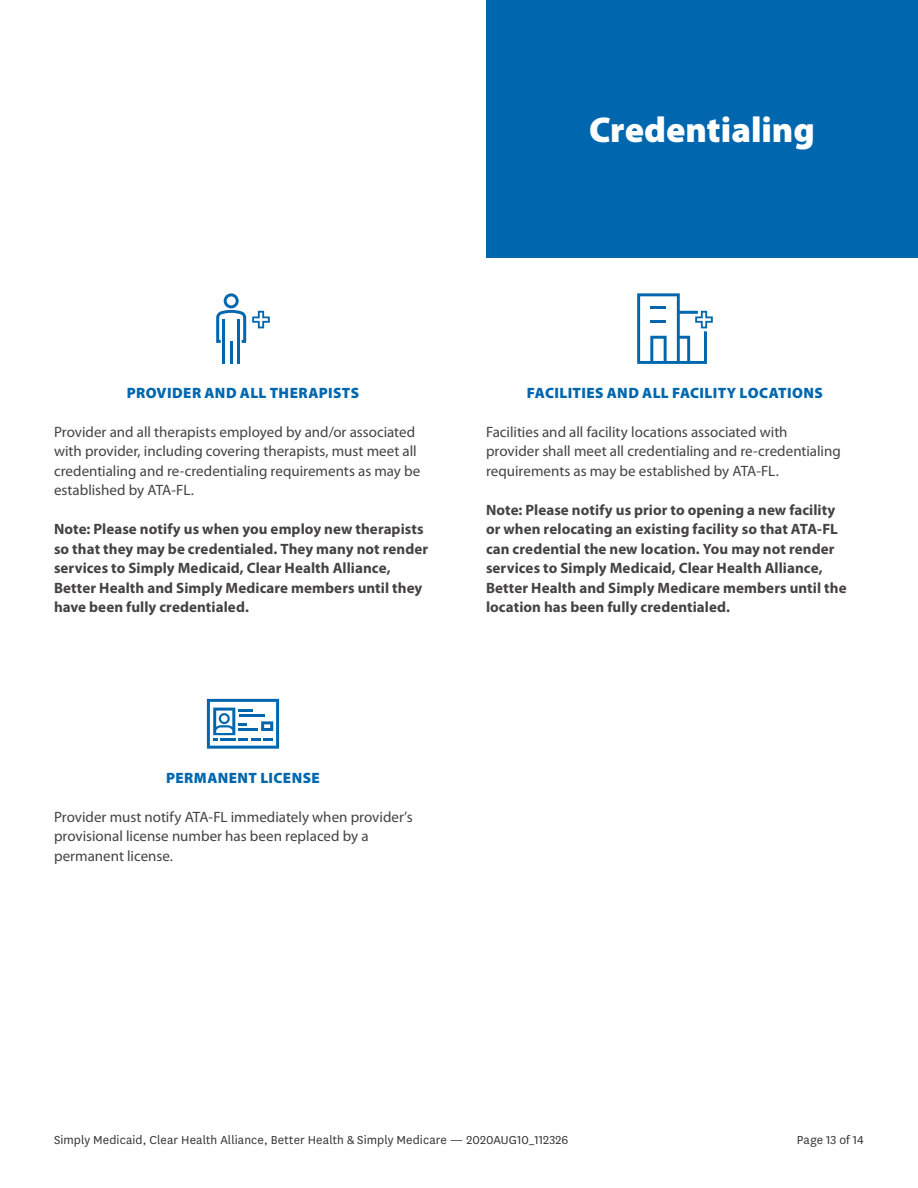
<style>
.page{position:relative;width:918px;height:1188px;background:#fff}
.page>*{position:absolute;margin:0;border:0;box-sizing:border-box;transform-origin:0 0}
.t1{font:900 36px "Myriad Pro";color:#fff}
.t2{font:700 15px/19.5px "Myriad Pro";letter-spacing:.005em;color:#444243}
.t3{font:15px/19.5px "Myriad Pro";color:#444243}
.t4{font:900 15px "Myriad Pro";letter-spacing:.025em;color:#0067af}
.t5{font:13.5px "National";letter-spacing:.005em;color:#323332}
</style>
<div class="page">
<div style="left:486px;top:0;width:432px;height:257px;background:#0067af"></div>
<svg style="left:216px;top:293px;width:30px;height:50px"></svg>
<hr style="left:222px;top:319px;width:3px;height:45px;background:#0067af">
<hr style="left:237px;top:319px;width:3px;height:45px;background:#0067af">
<hr style="left:230px;top:341px;width:3px;height:23px;background:#0067af">
<svg style="left:252px;top:311px;width:18px;height:17px"></svg>
<svg style="left:637px;top:293px;width:76px;height:71px"></svg>
<svg style="left:207px;top:699px;width:72px;height:50px"></svg>
<p class="t1" style="left:589px;top:109px;width:227px">Credentialing</p>
<p class="t4" style="left:127px;top:384px;width:234px">PROVIDER AND ALL THERAPISTS</p>
<p class="t3" style="left:54px;top:422px;width:368px">Provider and all therapists employed by and/or associated with provider, including covering therapists, must meet all credentialing and re-credentialing requirements as may be established by ATA-FL.</p>
<p class="t2" style="left:54px;top:519px;width:376px">Note: Please notify us when you employ new therapists so that they may be credentialed. They many not render services to Simply Medicaid, Clear Health Alliance, Better Health and Simply Medicare members until they have been fully credentialed.</p>
<p class="t4" style="left:527px;top:384px;width:298px">FACILITIES AND ALL FACILITY LOCATIONS</p>
<p class="t3" style="left:486px;top:422px;width:356px">Facilities and all facility locations associated with provider shall meet all credentialing and re-credentialing requirements as may be established by ATA-FL.</p>
<p class="t2" style="left:486px;top:500px;width:362px">Note: Please notify us prior to opening a new facility or when relocating an existing facility so that ATA-FL can credential the new location. You may not render services to Simply Medicaid, Clear Health Alliance, Better Health and Simply Medicare members until the location has been fully credentialed.</p>
<p class="t4" style="left:166px;top:769px;width:155px">PERMANENT LICENSE</p>
<p class="t3" style="left:54px;top:807px;width:360px">Provider must notify ATA-FL immediately when provider’s provisional license number has been replaced by a permanent license.</p>
<p class="t5" style="left:54px;top:1131px;width:516px">Simply Medicaid, Clear Health Alliance, Better Health &amp; Simply Medicare — 2020AUG10_112326</p>
<p class="t5" style="left:797px;top:1131px;width:69px">Page 13 of 14</p>
</div>
